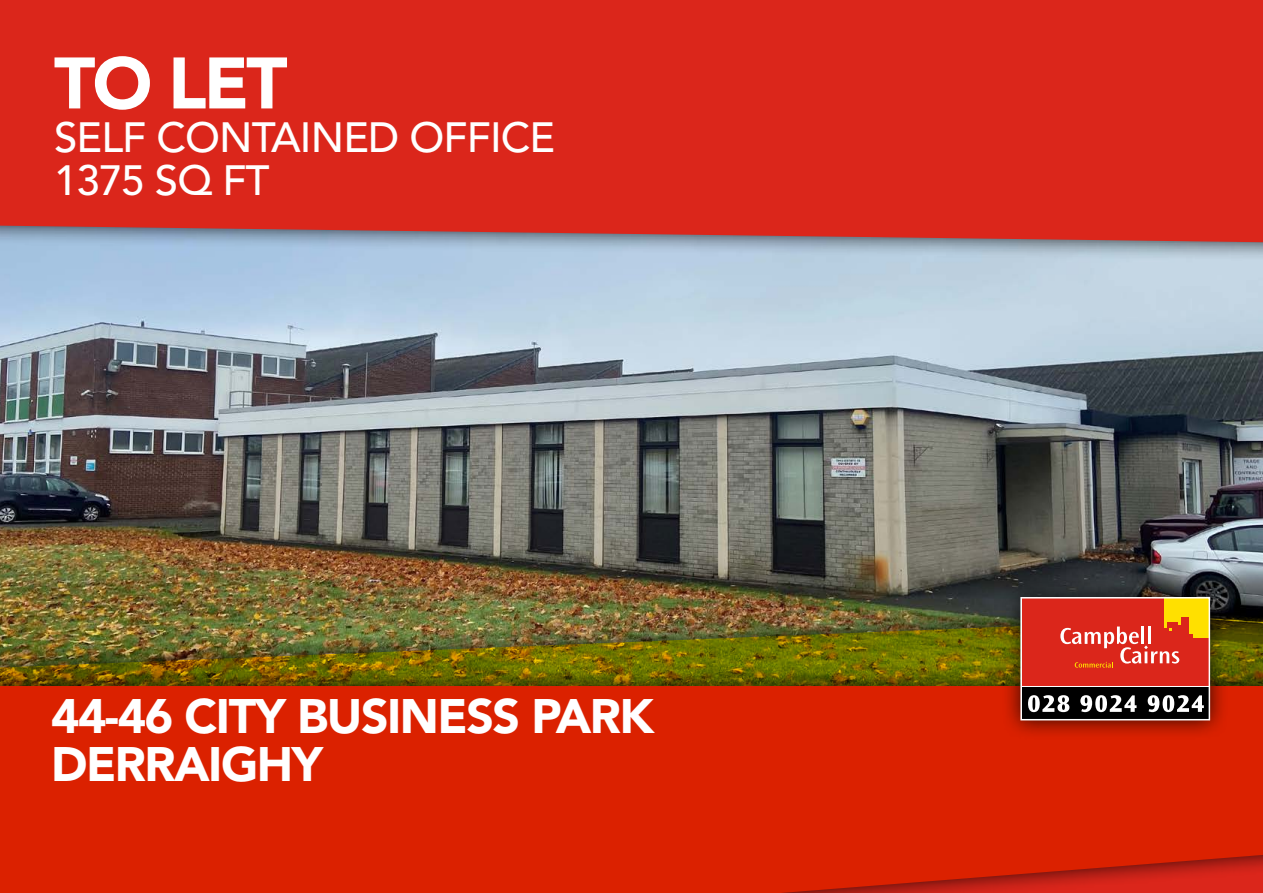
<style>
.page{position:relative;width:1263px;height:893px;background:#fff}
.page>*{position:absolute;margin:0;border:0;box-sizing:border-box;transform-origin:0 0}
.t1{font:900 72px "Avenir LT Std";color:#fff}
.t2{font:900 48px/48px "Avenir LT Std";letter-spacing:-.03em;color:#fff}
.t3{font:500 42px/43.5px "Avenir LT Std";letter-spacing:-.02em;color:#fff}
</style>
<div class="page">
<img style="left:0;top:263px;width:1263px;height:329px">
<div style="left:0;top:0;width:1263px;height:263px;background:#000;opacity:.75"></div>
<div style="left:0;top:0;width:1263px;height:242px;background:#db261b"></div>
<div style="left:0;top:592px;width:1263px;height:301px;background:#000;opacity:.75"></div>
<img style="left:0;top:610px;width:1263px;height:56px">
<div style="left:0;top:666px;width:1263px;height:227px;background:#000;opacity:.75"></div>
<div style="left:0;top:686px;width:1263px;height:207px;background:#db2100"></div>
<hr style="left:0;top:686px;width:1263px;height:1px;background:#fff">
<div style="left:1001px;top:578px;width:228px;height:162px;background:#000;opacity:.75"></div>
<div style="left:1022px;top:598px;width:187px;height:88px;background:#db261b"></div>
<div style="left:1164px;top:598px;width:45px;height:30px;background:#ffe000"></div>
<div style="left:1188px;top:622px;width:21px;height:16px;background:#ffe000"></div>
<div style="left:1181px;top:617px;width:7px;height:22px;background:#db261b"></div>
<div style="left:1167px;top:622px;width:11px;height:10px;background:#db261b"></div>
<div style="left:1182px;top:634px;width:10px;height:7px;background:#db261b"></div>
<div style="left:1174px;top:625px;width:11px;height:10px;background:#db261b"></div>
<svg style="left:1060px;top:626px;width:119px;height:42px"></svg>
<div style="left:1022px;top:687px;width:187px;height:32px;background:#000"></div>
<svg style="left:1028px;top:695px;width:41px;height:17px"></svg>
<svg style="left:1080px;top:695px;width:56px;height:17px"></svg>
<svg style="left:1148px;top:695px;width:56px;height:17px"></svg>
<div style="left:1020px;top:597px;width:190px;height:123px;border:2px solid #fff"></div>
<h1 class="t1" style="left:54px;top:40px;width:235px">TO LET</h1>
<p class="t3" style="left:54px;top:117px;width:503px">SELF CONTAINED OFFICE<br>1375 SQ FT</p>
<p class="t2" style="left:51px;top:692px;width:605px">44-46 CITY BUSINESS PARK<br>DERRAIGHY</p>
</div>
